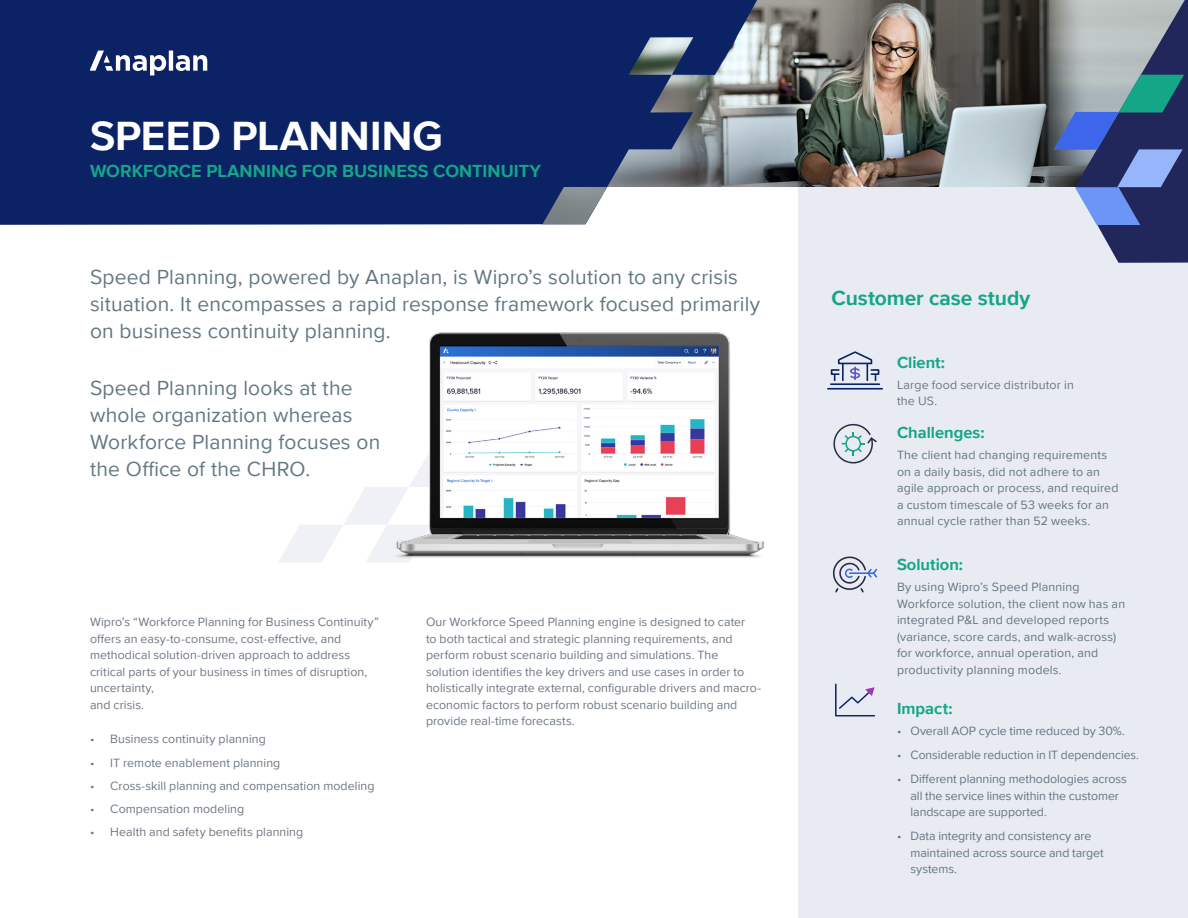
<style>
.page{position:relative;width:1188px;height:918px;background:#fff}
.page>*{position:absolute;margin:0;border:0;box-sizing:border-box;transform-origin:0 0}
.Header_2{font:700 42px "Proxima Nova";color:#fff}
.Header_2-2{font:21px/27px "Proxima Nova";letter-spacing:.01em;color:#627781}
.body_8pt_13{font:700 21px "Proxima Nova";letter-spacing:-.005em;color:#14a687}
.bullets_2{font:700 18px "Proxima Nova";letter-spacing:.005em;color:#14a687}
.Body_Copy{font:700 16.5px "Proxima Nova";color:#14a687}
.Header_2-3{font:12.3px/16.5px "Proxima Nova";letter-spacing:.005em;color:#6c7682}
.bullets_2-2{font:12.3px/16.5px "Proxima Nova";letter-spacing:.01em;color:#617681}
.Bullets{font:12.3px/16.5px "Proxima Nova";letter-spacing:.015em;color:#6c7682}
</style>
<div class="page">
<div style="left:0;top:0;width:586px;height:225px;background:#0b2265"></div>
<img style="left:542px;top:0;width:512px;height:224px">
<div style="left:798px;top:187px;width:390px;height:731px;background:#e8ebf2"></div>
<svg style="left:827px;top:351px;width:56px;height:39px"></svg>
<svg style="left:91px;top:51px;width:116px;height:24px"></svg>
<svg style="left:1054px;top:0;width:134px;height:263px;background:#6c7e9e"></svg>
<svg style="left:832px;top:556px;width:45px;height:36px"></svg>
<svg style="left:835px;top:684px;width:40px;height:32px"></svg>
<svg style="left:833px;top:423px;width:44px;height:41px"></svg>
<svg style="left:279px;top:487px;width:95px;height:75px"></svg>
<img style="left:374px;top:332px;width:390px;height:230px">
<p class="Header_2" style="left:90px;top:105px;width:354px">SPEED PLANNING</p>
<p class="bullets_2" style="left:90px;top:158px;width:453px">WORKFORCE PLANNING FOR BUSINESS CONTINUITY</p>
<p class="Header_2-2" style="left:90px;top:263px;width:672px">Speed Planning, powered by Anaplan, is Wipro’s solution to any crisis situation. It encompasses a rapid response framework focused primarily on business continuity planning.</p>
<p class="Header_2-2" style="left:90px;top:374px;width:292px">Speed Planning looks at the whole organization whereas<br>Workforce Planning focuses on the Office of the CHRO.</p>
<p class="Header_2-3" style="left:90px;top:614px;width:290px">Wipro’s “Workforce Planning for Business Continuity” offers an easy-to-consume, cost-effective, and methodical solution-driven approach to address critical parts of your business in times of disruption, uncertainty,<br>and crisis.</p>
<p class="Header_2-3" style="left:90px;top:731px;width:177px">• Business continuity planning</p>
<p class="Header_2-3" style="left:90px;top:754px;width:192px">• IT remote enablement planning</p>
<p class="Header_2-3" style="left:90px;top:777px;width:286px">• Cross-skill planning and compensation modeling</p>
<p class="Header_2-3" style="left:90px;top:800px;width:156px">• Compensation modeling</p>
<p class="Header_2-3" style="left:90px;top:824px;width:215px">• Health and safety benefits planning</p>
<p class="Header_2-3" style="left:426px;top:614px;width:337px">Our Workforce Speed Planning engine is designed to cater<br>to both tactical and strategic planning requirements, and perform robust scenario building and simulations. The solution identifies the key drivers and use cases in order to holistically integrate external, configurable drivers and macro&shy;economic factors to perform robust scenario building and provide real-time forecasts.</p>
<p class="body_8pt_13" style="left:832px;top:282px;width:200px">Customer case study</p>
<p class="Body_Copy" style="left:897px;top:350px;width:50px">Client:</p>
<p class="Bullets" style="left:897px;top:376px;width:178px">Large food service distributor in the US.</p>
<p class="Body_Copy" style="left:897px;top:420px;width:89px">Challenges:</p>
<p class="bullets_2-2" style="left:897px;top:446px;width:223px">The client had changing requirements on a daily basis, did not adhere to an agile approach or process, and required a custom timescale of 53 weeks for an annual cycle rather than 52 weeks.</p>
<p class="Body_Copy" style="left:897px;top:552px;width:68px">Solution:</p>
<p class="bullets_2-2" style="left:897px;top:578px;width:230px">By using Wipro’s Speed Planning Workforce solution, the client now has an integrated P&amp;L and developed reports (variance, score cards, and walk-across) for workforce, annual operation, and productivity planning models.</p>
<p class="Body_Copy" style="left:897px;top:696px;width:57px">Impact:</p>
<p class="bullets_2-2" style="left:897px;top:722px;width:230px">• Overall AOP cycle time reduced by 30%.</p>
<p class="bullets_2-2" style="left:897px;top:746px;width:243px">• Considerable reduction in IT dependencies.</p>
<p class="bullets_2-2" style="left:910px;top:770px;width:218px;text-indent:-14px">• Different planning methodologies across all the service lines within the customer landscape are supported.</p>
<p class="bullets_2-2" style="left:910px;top:827px;width:195px;text-indent:-14px">• Data integrity and consistency are maintained across source and target systems.</p>
</div>
